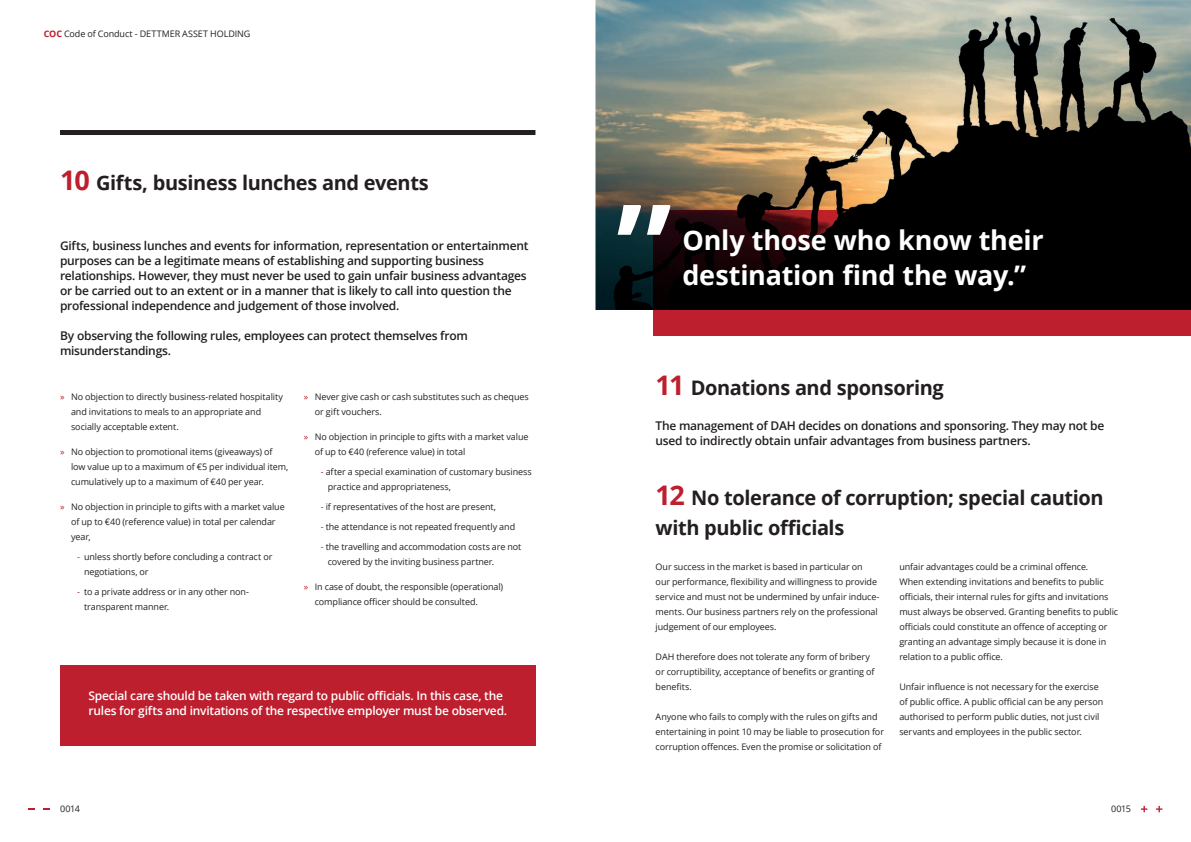
<style>
.page{position:relative;width:1191px;height:842px;background:#fff}
.page>*{position:absolute;margin:0;border:0;box-sizing:border-box;transform-origin:0 0}
.t1{font:700 27px/35px "Open Sans";letter-spacing:-.01em;color:#fff}
.t2{font:700 20px/30px "Open Sans";letter-spacing:-.02em;color:#231f20}
.t3{font:600 12px/15px "Open Sans";letter-spacing:-.02em;color:#231f20}
.t4{font:600 12px/15px "Open Sans";letter-spacing:-.02em;color:#fff}
.t5{font:9px/15px "Open Sans";letter-spacing:-.01em;color:#231f20}
.s1{font-weight:700;color:#be1f2e}
.s2{font-size:27px;color:#be1f2e}
.s3{color:#be1f2e}
</style>
<div class="page">
<svg style="left:1141px;top:806px;width:6px;height:6px"></svg>
<svg style="left:1156px;top:806px;width:6px;height:6px"></svg>
<svg style="left:29px;top:808px;width:6px;height:2px"></svg>
<svg style="left:44px;top:808px;width:6px;height:2px"></svg>
<img style="left:595px;top:0;width:596px;height:310px">
<div style="left:653px;top:310px;width:538px;height:25px;background:#be1f2f"></div>
<img style="left:653px;top:210px;width:538px;height:100px">
<svg style="left:617px;top:205px;width:53px;height:30px"></svg>
<div style="left:60px;top:130px;width:475px;height:5px;background:#231f20"></div>
<div style="left:60px;top:665px;width:475px;height:80px;background:#be1f2e"></div>
<p class="t5" style="left:44px;top:26px;width:208px"><span class="s1">COC</span> Code of Conduct - DETTMER ASSET HOLDING</p>
<h2 class="t2" style="left:60px;top:167px;width:370px"><span class="s2">10</span> Gifts, business lunches and events</h2>
<p class="t3" style="left:60px;top:238px;width:470px">Gifts, business lunches and events for information, representation or entertainment purposes can be a legitimate means of establishing and supporting business relationships. However, they must never be used to gain unfair business advantages or be carried out to an extent or in a manner that is likely to call into question the professional independence and judgement of those involved.</p>
<h3 class="t3" style="left:60px;top:328px;width:409px">By observing the following rules, employees can protect themselves from misunderstandings.</h3>
<p class="t5" style="left:71px;top:389px;width:214px;text-indent:-11px"><span class="s3">»</span> No objection to directly business-related hospitality and invitations to meals to an appropriate and socially acceptable extent.</p>
<p class="t5" style="left:71px;top:444px;width:219px;text-indent:-11px"><span class="s3">»</span> No objection to promotional items (giveaways) of low value up to a maximum of €5 per individual item, cumulatively up to a maximum of €40 per year.</p>
<p class="t5" style="left:71px;top:499px;width:215px;text-indent:-11px"><span class="s3">»</span> No objection in principle to gifts with a market value of up to €40 (reference value) in total per calendar year,</p>
<p class="t5" style="left:84px;top:549px;width:190px;text-indent:-7px"><span class="s3">-</span> unless shortly before concluding a contract or negotiations, or</p>
<p class="t5" style="left:84px;top:584px;width:167px;text-indent:-7px"><span class="s3">-</span> to a private address or in any other non&shy;transparent manner.</p>
<p class="t5" style="left:315px;top:389px;width:215px;text-indent:-11px"><span class="s3">»</span> Never give cash or cash substitutes such as cheques or gift vouchers.</p>
<p class="t5" style="left:315px;top:429px;width:215px;text-indent:-11px"><span class="s3">»</span> No objection in principle to gifts with a market value of up to €40 (reference value) in total</p>
<p class="t5" style="left:328px;top:464px;width:205px;text-indent:-7px"><span class="s3">-</span> after a special examination of customary business practice and appropriateness,</p>
<p class="t5" style="left:321px;top:499px;width:177px"><span class="s3">-</span> if representatives of the host are present,</p>
<p class="t5" style="left:321px;top:519px;width:196px"><span class="s3">-</span> the attendance is not repeated frequently and</p>
<p class="t5" style="left:328px;top:539px;width:195px;text-indent:-7px"><span class="s3">-</span> the travelling and accommodation costs are not covered by the inviting business partner.</p>
<p class="t5" style="left:315px;top:579px;width:190px;text-indent:-11px"><span class="s3">»</span> In case of doubt, the responsible (operational) compliance officer should be consulted.</p>
<h3 class="t4" style="left:89px;top:688px;width:420px">Special care should be taken with regard to public officials. In this case, the rules for gifts and invitations of the respective employer must be observed.</h3>
<h1 class="t1" style="left:682px;top:222px;width:363px">Only those who know their destination find the way.”</h1>
<h2 class="t2" style="left:655px;top:372px;width:290px"><span class="s2">11</span> Donations and sponsoring</h2>
<h3 class="t3" style="left:655px;top:418px;width:450px">The management of DAH decides on donations and sponsoring. They may not be used to indirectly obtain unfair advantages from business partners.</h3>
<h2 class="t2" style="left:655px;top:482px;width:449px"><span class="s2">12</span> No tolerance of corruption; special caution with public officials</h2>
<p class="t5" style="left:655px;top:559px;width:225px">Our success in the market is based in particular on<br>our performance, flexibility and willingness to provide service and must not be undermined by unfair induce&shy;ments. Our business partners rely on the professional judgement of our employees.</p>
<p class="t5" style="left:655px;top:649px;width:220px">DAH therefore does not tolerate any form of bribery or corruptibility, acceptance of benefits or granting of benefits.</p>
<p class="t5" style="left:655px;top:709px;width:230px">Anyone who fails to comply with the rules on gifts and entertaining in point 10 may be liable to prosecution for corruption offences. Even the promise or solicitation of</p>
<p class="t5" style="left:899px;top:559px;width:220px">unfair advantages could be a criminal offence.<br>When extending invitations and benefits to public officials, their internal rules for gifts and invitations must always be observed. Granting benefits to public officials could constitute an offence of accepting or granting an advantage simply because it is done in relation to a public office.</p>
<p class="t5" style="left:899px;top:679px;width:205px">Unfair influence is not necessary for the exercise of public office. A public official can be any person authorised to perform public duties, not just civil servants and employees in the public sector.</p>
<p class="t5" style="left:60px;top:801px;width:21px">0014</p>
<p class="t5" style="left:1111px;top:801px;width:21px">0015</p>
</div>
